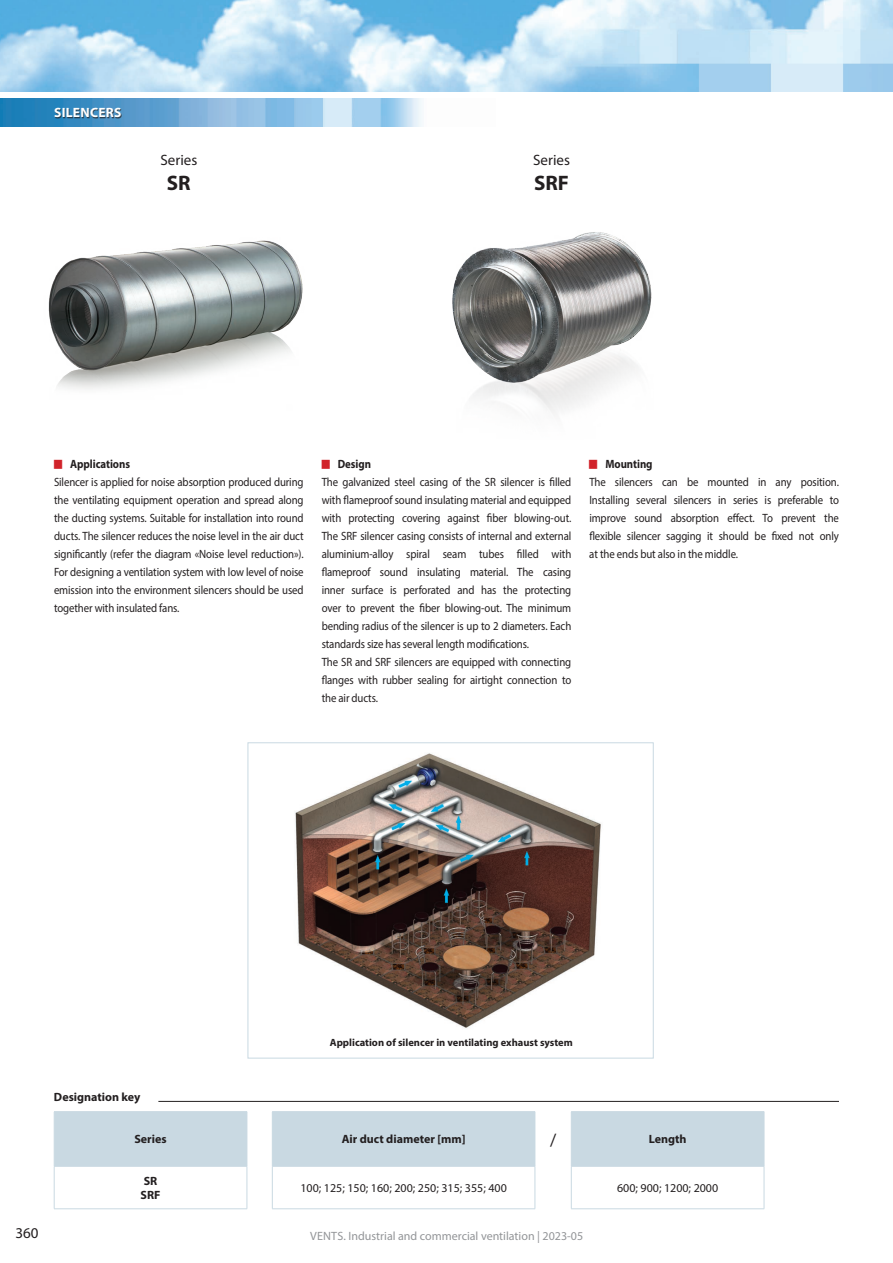
<style>
.page{position:relative;width:893px;height:1263px;background:#fff}
.page>*{position:absolute;margin:0;border:0;box-sizing:border-box;transform-origin:0 0}
.t1{font:700 21px "Myriad Pro";color:#231f20}
.t2{font:18px "Myriad Pro";color:#231f20}
.t3{font:15px "Myriad Pro";color:#231f20}
.t4{font:700 13.5px "Myriad Pro";letter-spacing:.02em;color:#fff}
.t5{font:12px/18px "Myriad Pro";letter-spacing:-.01em;color:#231f20;text-align:justify;scale:.9 1}
.t6{font:12px "Myriad Pro";letter-spacing:-.01em;color:#231f20}
.t7{font:700 12px/14.4px "Myriad Pro";color:#231f20}
.t8{font:12px "Myriad Pro";color:#939598}
.t9{font:700 12px "Myriad Pro";color:#231f20;scale:.9 1}
.t10{font:700 10.5px "Myriad Pro";color:#231f20}
</style>
<div class="page">
<img style="left:0;top:0;width:893px;height:91px">
<img style="left:0;top:99px;width:422px;height:27px">
<img style="left:295px;top:753px;width:306px;height:275px">
<div style="left:248px;top:742px;width:405px;height:316px;border:1px solid #c9d9e2"></div>
<img style="left:48px;top:240px;width:255px;height:149px">
<img style="left:452px;top:232px;width:200px;height:182px">
<div style="left:55px;top:109px;width:66px;height:9px;background:#231f20;opacity:.7"></div>
<svg style="left:55px;top:1112px;width:709px;height:54px;background:#cddce4"></svg>
<hr style="left:54px;top:1166px;width:1px;height:42px;background:#c9d9e2">
<hr style="left:54px;top:1208px;width:193px;height:1px;background:#c9d9e2">
<hr style="left:54px;top:1111px;width:193px;height:1px;background:#c9d9e2">
<hr style="left:54px;top:1112px;width:1px;height:54px;background:#c9d9e2">
<hr style="left:54px;top:1166px;width:193px;height:1px;background:#c9d9e2">
<hr style="left:272px;top:1166px;width:263px;height:1px;background:#c9d9e2">
<hr style="left:571px;top:1166px;width:193px;height:1px;background:#c9d9e2">
<hr style="left:247px;top:1112px;width:1px;height:54px;background:#c9d9e2">
<hr style="left:272px;top:1111px;width:263px;height:1px;background:#c9d9e2">
<hr style="left:535px;top:1112px;width:1px;height:54px;background:#c9d9e2">
<hr style="left:247px;top:1166px;width:1px;height:42px;background:#c9d9e2">
<hr style="left:535px;top:1166px;width:1px;height:42px;background:#c9d9e2">
<hr style="left:272px;top:1208px;width:263px;height:1px;background:#c9d9e2">
<hr style="left:272px;top:1112px;width:1px;height:54px;background:#c9d9e2">
<hr style="left:571px;top:1111px;width:193px;height:1px;background:#c9d9e2">
<hr style="left:571px;top:1112px;width:1px;height:54px;background:#c9d9e2">
<hr style="left:764px;top:1112px;width:1px;height:54px;background:#c9d9e2">
<hr style="left:272px;top:1166px;width:1px;height:42px;background:#c9d9e2">
<hr style="left:571px;top:1166px;width:1px;height:42px;background:#c9d9e2">
<hr style="left:764px;top:1166px;width:1px;height:42px;background:#c9d9e2">
<hr style="left:571px;top:1208px;width:193px;height:1px;background:#c9d9e2">
<hr style="left:158px;top:1101px;width:681px;height:1px;background:#231f20">
<p class="t4" style="left:54px;top:104px;width:69px">SILENCERS</p>
<p class="t3" style="left:160px;top:150px;width:38px">Series</p>
<h1 class="t1" style="left:167px;top:169px;width:25px">SR</h1>
<p class="t3" style="left:533px;top:150px;width:38px">Series</p>
<h1 class="t1" style="left:534px;top:169px;width:36px">SRF</h1>
<p class="t9" style="left:70px;top:456px;width:68px">Applications</p>
<p class="t5" style="left:54px;top:473px;width:279px">Silencer is applied for noise absorption produced during the ventilating equipment operation and spread along the ducting systems. Suitable for installation into round ducts. The silencer reduces the noise level in the air duct significantly (refer the diagram «Noise level reduction»).<br>For designing a ventilation system with low level of noise emission into the environment silencers should be used together with insulated fans.</p>
<p class="t9" style="left:338px;top:456px;width:38px">Design</p>
<p class="t5" style="left:322px;top:473px;width:279px;text-align:left">The galvanized steel casing of the SR silencer is filled with flameproof sound insulating material and equipped with protecting covering against fiber blowing-out.<br>The SRF silencer casing consists of internal and external aluminium-alloy spiral seam tubes filled with flameproof sound insulating material. The casing inner surface is perforated and has the protecting over to prevent the fiber blowing-out. The minimum bending radius of the silencer is up to 2 diameters. Each standards size has several length modifications.<br>The SR and SRF silencers are equipped with connecting flanges with rubber sealing for airtight connection to the air ducts.</p>
<p class="t9" style="left:605px;top:456px;width:54px">Mounting</p>
<p class="t5" style="left:589px;top:473px;width:279px">The silencers can be mounted in any position.<br>Installing several silencers in series is preferable to improve sound absorption effect. To prevent the flexible silencer sagging it should be fixed not only at the ends but also in the middle.</p>
<p class="t10" style="left:330px;top:1036px;width:244px">Application of silencer in ventilating exhaust system</p>
<p class="t3" style="left:15px;top:1224px;width:25px">360</p>
<p class="t7" style="left:54px;top:1089px;width:88px">Designation key</p>
<p class="t7" style="left:134px;top:1132px;width:34px">Series</p>
<p class="t7" style="left:342px;top:1132px;width:125px">Air duct diameter [mm]</p>
<h2 class="t2" style="left:550px;top:1128px;width:8px">/</h2>
<p class="t7" style="left:649px;top:1132px;width:39px">Length</p>
<p class="t7" style="left:141px;top:1173px;width:21px">SR<br>SRF</p>
<p class="t6" style="left:300px;top:1180px;width:208px">100; 125; 150; 160; 200; 250; 315; 355; 400</p>
<p class="t6" style="left:617px;top:1180px;width:103px">600; 900; 1200; 2000</p>
<p class="t8" style="left:310px;top:1229px;width:275px">VENTS. Industrial and commercial ventilation | 2023-05</p>
</div>
